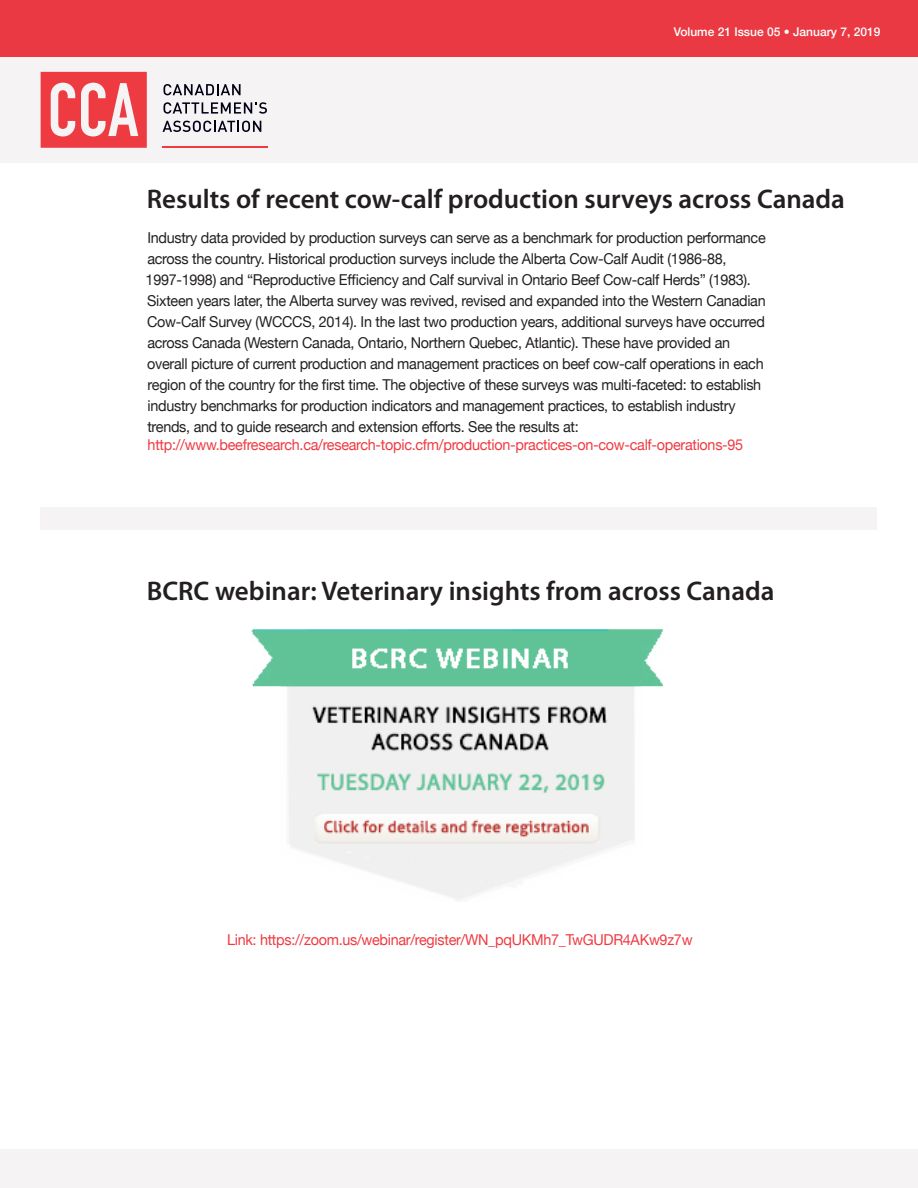
<style>
.page{position:relative;width:918px;height:1188px;background:#fff}
.page>*{position:absolute;margin:0;border:0;box-sizing:border-box;transform-origin:0 0}
.t1{font:600 27px "Myriad Pro";color:#231f20}
._01_Copy_-_Base_Cont{font:15px/21px "Helvetica Neue";letter-spacing:-.02em;color:#231f20;scale:.96 1}
._01_Copy_-_Base_Cont-2{font:15px "Helvetica Neue";letter-spacing:-.02em;color:#ee3a41;scale:.96 1}
.t2{font:500 12px "Helvetica Neue";color:#fff}
</style>
<div class="page">
<div style="left:40px;top:508px;width:838px;height:22px;background:#f6f3f4"></div>
<img style="left:251px;top:629px;width:412px;height:271px">
<div style="left:0;top:56px;width:918px;height:106px;background:#f6f3f4"></div>
<div style="left:0;top:1149px;width:918px;height:39px;background:#f6f3f4"></div>
<div style="left:0;top:0;width:918px;height:56px;background:#ea3942"></div>
<svg style="left:163px;top:84px;width:78px;height:11px"></svg>
<svg style="left:163px;top:102px;width:104px;height:12px"></svg>
<svg style="left:163px;top:121px;width:98px;height:11px"></svg>
<svg style="left:41px;top:72px;width:106px;height:76px"></svg>
<hr style="left:162px;top:147px;width:105px;height:1px;background:#ee3a41">
<p class="t2" style="left:674px;top:22px;width:208px">Volume 21 Issue 05 • January 7, 2019</p>
<p class="t1" style="left:147px;top:182px;width:700px">Results of recent cow-calf production surveys across Canada</p>
<p class="_01_Copy_-_Base_Cont" style="left:146px;top:228px;width:647px">Industry data provided by production surveys can serve as a benchmark for production performance across the country. Historical production surveys include the Alberta Cow-Calf Audit (1986-88, 1997-1998) and “Reproductive Efficiency and Calf survival in Ontario Beef Cow-calf Herds” (1983).<br>Sixteen years later, the Alberta survey was revived, revised and expanded into the Western Canadian Cow-Calf Survey (WCCCS, 2014). In the last two production years, additional surveys have occurred across Canada (Western Canada, Ontario, Northern Quebec, Atlantic). These have provided an overall picture of current production and management practices on beef cow-calf operations in each region of the country for the first time. The objective of these surveys was multi-faceted: to establish industry benchmarks for production indicators and management practices, to establish industry trends, and to guide research and extension efforts. See the results at:</p>
<p class="_01_Copy_-_Base_Cont-2" style="left:148px;top:434px;width:622px">http://www.beefresearch.ca/research-topic.cfm/production-practices-on-cow-calf-operations-95</p>
<p class="t1" style="left:147px;top:573px;width:629px">BCRC webinar: Veterinary insights from across Canada</p>
<p class="_01_Copy_-_Base_Cont-2" style="left:227px;top:929px;width:486px">Link: https://zoom.us/webinar/register/WN_pqUKMh7_TwGUDR4AKw9z7w</p>
</div>
